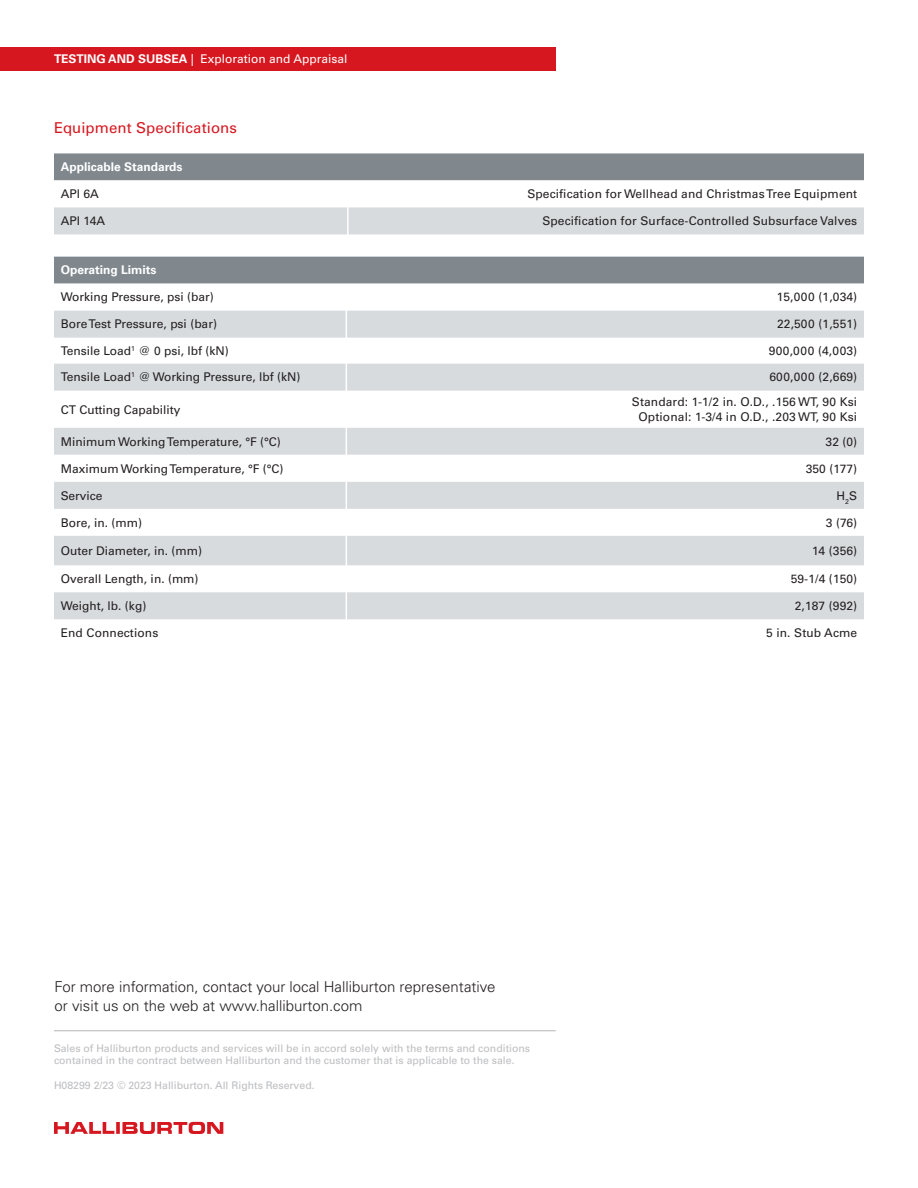
<style>
.page{position:relative;width:918px;height:1188px;background:#fff}
.page>*{position:absolute;margin:0;border:0;box-sizing:border-box;transform-origin:0 0}
.t1{font:300 15px/19.5px "Univers LT Std";color:#231f20}
.Table_Title__10pt{font:15px "Univers LT Std";letter-spacing:.01em;color:#d7171f}
.Data__8pt__Flush_Lef{font:12px "Univers LT Std";color:#231f20}
.Data__8pt__Flush_Rig{font:12px/15px "Univers LT Std";letter-spacing:.01em;color:#231f20;text-align:center}
.t2{font:12px "Univers LT Std";color:#fff}
.Data__8pt__Flush_Lef-2{font:700 12px "Univers LT Std";color:#fff}
.Data__8pt__Flush_Rig-2{font:12px "Univers LT Std";letter-spacing:.05em;color:#231f20}
.Data__8pt__Flush_Rig-3{font:12px "Univers LT Std";letter-spacing:.03em;color:#231f20}
.t3{font:10.5px/12.6px "Univers LT Std";color:#bcbdc0}
.s1{font-weight:700}
</style>
<div class="page">
<div style="left:54px;top:153px;width:810px;height:27px;background:#80888e"></div>
<svg style="left:54px;top:180px;width:810px;height:440px"></svg>
<svg style="left:54px;top:207px;width:810px;height:412px"></svg>
<svg style="left:54px;top:455px;width:810px;height:54px"></svg>
<hr style="left:347px;top:186px;width:2px;height:57px;background:#fff">
<hr style="left:346px;top:302px;width:1px;height:362px;background:#fff">
<div style="left:0;top:47px;width:555px;height:23px;background:#d7171f"></div>
<hr style="left:54px;top:1030px;width:502px;height:1px;background:#bcbdc0">
<svg style="left:54px;top:1122px;width:169px;height:12px"></svg>
<p class="t2" style="left:54px;top:51px;width:313px"><span class="s1">TESTING AND SUBSEA</span>| Level 2 C pability (if a pl c ble)</p>
<p class="t2" style="left:191px;top:51px;width:158px">| Exploration and Appraisal</p>
<p class="Data__8pt__Flush_Lef-2" style="left:54px;top:51px;width:119px">L VEL 1 CAPABILITY</p>
<p class="Table_Title__10pt" style="left:54px;top:119px;width:185px">Equipment Specifications</p>
<p class="Data__8pt__Flush_Lef-2" style="left:61px;top:160px;width:123px">Applicable Standards</p>
<p class="Data__8pt__Flush_Lef" style="left:61px;top:187px;width:40px">API 6A</p>
<p class="Data__8pt__Flush_Rig" style="left:527px;top:187px;width:331px">Specification for Wellhead and Christmas Tree Equipment</p>
<p class="Data__8pt__Flush_Lef" style="left:61px;top:214px;width:46px">API 14A</p>
<p class="Data__8pt__Flush_Rig" style="left:542px;top:214px;width:316px">Specification for Surface-Controlled Subsurface Valves</p>
<p class="Data__8pt__Flush_Lef-2" style="left:61px;top:263px;width:97px">Operating Limits</p>
<p class="Data__8pt__Flush_Lef" style="left:61px;top:290px;width:155px">Working Pressure, psi (bar)</p>
<p class="Data__8pt__Flush_Rig" style="left:777px;top:290px;width:82px">15,000 (1,034)</p>
<p class="Data__8pt__Flush_Lef" style="left:61px;top:317px;width:158px">Bore Test Pressure, psi (bar)</p>
<p class="Data__8pt__Flush_Rig" style="left:777px;top:317px;width:82px">22,500 (1,551)</p>
<p class="Data__8pt__Flush_Lef" style="left:61px;top:344px;width:169px">Tensile Load<sup>1</sup> @ 0 psi, lbf (kN)</p>
<p class="Data__8pt__Flush_Rig-2" style="left:769px;top:344px;width:90px">900,000 (4,003)</p>
<p class="Data__8pt__Flush_Lef" style="left:61px;top:370px;width:241px">Tensile Load<sup>1</sup> @ Working Pressure, lbf (kN)</p>
<p class="Data__8pt__Flush_Rig-3" style="left:769px;top:370px;width:89px">600,000 (2,669)</p>
<p class="Data__8pt__Flush_Lef" style="left:61px;top:402px;width:121px">CT Cutting Capability</p>
<p class="Data__8pt__Flush_Rig" style="left:632px;top:394px;width:227px">Standard: 1-1/2 in. O.D., .156 WT, 90 Ksi<br>Optional: 1-3/4 in O.D., .203 WT, 90 Ksi</p>
<p class="Data__8pt__Flush_Lef" style="left:61px;top:434px;width:222px">Minimum Working Temperature, °F (°C)</p>
<p class="Data__8pt__Flush_Rig" style="left:826px;top:434px;width:33px">32 (0)</p>
<p class="Data__8pt__Flush_Lef" style="left:61px;top:461px;width:224px">Maximum Working Temperature, °F (°C)</p>
<p class="Data__8pt__Flush_Rig" style="left:806px;top:461px;width:53px">350 (177)</p>
<p class="Data__8pt__Flush_Lef" style="left:61px;top:488px;width:43px">Service</p>
<p class="Data__8pt__Flush_Rig" style="left:837px;top:488px;width:22px">H<sub>2</sub>S</p>
<p class="Data__8pt__Flush_Lef" style="left:61px;top:515px;width:83px">Bore, in. (mm)</p>
<p class="Data__8pt__Flush_Rig" style="left:826px;top:515px;width:33px">3 (76)</p>
<p class="Data__8pt__Flush_Lef" style="left:61px;top:544px;width:143px">Outer Diameter, in. (mm)</p>
<p class="Data__8pt__Flush_Rig" style="left:812px;top:543px;width:47px">14 (356)</p>
<p class="Data__8pt__Flush_Lef" style="left:61px;top:572px;width:139px">Overall Length, in. (mm)</p>
<p class="Data__8pt__Flush_Rig" style="left:791px;top:571px;width:68px">59-1/4 (150)</p>
<p class="Data__8pt__Flush_Lef" style="left:61px;top:599px;width:87px">Weight, lb. (kg)</p>
<p class="Data__8pt__Flush_Rig" style="left:795px;top:598px;width:64px">2,187 (992)</p>
<p class="Data__8pt__Flush_Lef" style="left:61px;top:626px;width:99px">End Connections</p>
<p class="Data__8pt__Flush_Rig" style="left:766px;top:625px;width:93px">5 in. Stub Acme</p>
<p class="t1" style="left:55px;top:977px;width:442px">For more information, contact your local Halliburton representative or visit us on the web at www.halliburton.com</p>
<p class="t3" style="left:54px;top:1042px;width:478px">Sales of Halliburton products and services will be in accord solely with the terms and conditions contained in the contract between Halliburton and the customer that is applicable to the sale.</p>
<p class="t3" style="left:54px;top:1079px;width:262px">H08299 2/23 © 2023 Halliburton. All Rights Reserved.</p>
</div>
